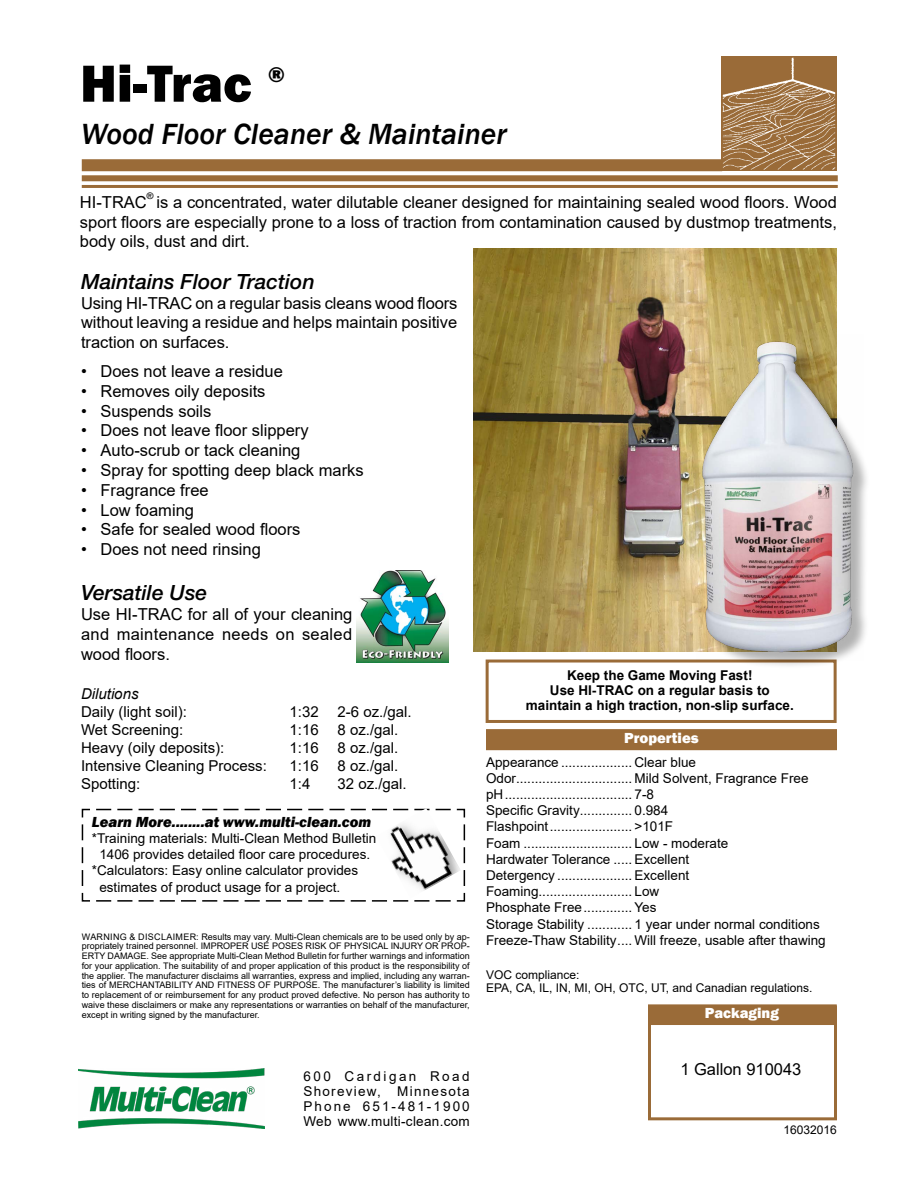
<style>
.page{position:relative;width:918px;height:1188px;background:#fff}
.page>*{position:absolute;margin:0;border:0;box-sizing:border-box;transform-origin:0 0}
.t1{font:800 54px "Franklin Gothic";color:#000}
.t2{font:italic 500 30px "Franklin Gothic";color:#000}
.t3{font:italic 500 21px "Helvetica Neue";color:#000}
.t4{font:700 21px "Stone Sans";color:#000}
.t5{font:16.5px/19.8px "Arial";color:#000;text-align:justify}
.t6{font:15px "Arial";color:#000}
.t7{font:italic 800 15px "Franklin Gothic";color:#000}
.t8{font:800 15px "Franklin Gothic";color:#fff}
.t9{font:700 15px "Stone Sans";color:#fff}
.t10{font:italic 15px "Arial";color:#000}
.t11{font:13.5px/16.2px "Arial";color:#000}
.t12{font:700 13.5px/15px "Arial";color:#000;text-align:center}
.t13{font:12px/13.5px "Arial";color:#000}
.t14{font:9px/9.8px "Arial";color:#000;text-align:justify}
.t15{font:9px "Helvetica";color:#000}
</style>
<div class="page">
<svg style="left:81px;top:808px;width:385px;height:94px"></svg>
<img style="left:376px;top:808px;width:85px;height:90px">
<div style="left:648px;top:1006px;width:189px;height:114px;background:#fff;border:3px solid #9a6b38"></div>
<div style="left:648px;top:1004px;width:189px;height:21px;background:#9a6b38;border:3px solid #9a6b38"></div>
<div style="left:486px;top:729px;width:351px;height:21px;background:#9a6b38;border:2px solid #9a6b38"></div>
<div style="left:486px;top:660px;width:351px;height:63px;background:#fff;border:3px solid #9a6b38"></div>
<div style="left:82px;top:159px;width:640px;height:12px;background:#9a6b38"></div>
<div style="left:82px;top:175px;width:756px;height:6px;background:#9a6b38"></div>
<hr style="left:82px;top:185px;width:756px;height:3px;background:#9a6b38">
<img style="left:474px;top:248px;width:363px;height:403px">
<img style="left:721px;top:56px;width:115px;height:115px">
<div style="left:705px;top:345px;width:165px;height:324px;background:#000;opacity:.3"></div>
<img style="left:697px;top:335px;width:166px;height:325px">
<img style="left:356px;top:570px;width:92px;height:92px">
<img style="left:79px;top:1068px;width:186px;height:60px">
<h1 class="t1" style="left:80px;top:49px;width:173px">Hi-Trac</h1>
<h3 class="t4" style="left:268px;top:61px;width:18px">®</h3>
<h2 class="t2" style="left:81px;top:115px;width:427px">Wood Floor Cleaner &amp; Maintainer</h2>
<p class="t15" style="left:147px;top:191px;width:8px">®</p>
<p class="t5" style="left:80px;top:192px;width:759px">HI-TRAC is a concentrated, water dilutable cleaner designed for maintaining sealed wood floors. Wood sport floors are especially prone to a loss of traction from contamination caused by dustmop treatments, body oils, dust and dirt.</p>
<h3 class="t3" style="left:81px;top:269px;width:235px">Maintains Floor Traction</h3>
<p class="t5" style="left:81px;top:293px;width:378px">Using HI-TRAC on a regular basis cleans wood floors without leaving a residue and helps maintain positive traction on surfaces.</p>
<p class="t5" style="left:81px;top:361px;width:204px">• Does not leave a residue</p>
<p class="t5" style="left:81px;top:381px;width:186px">• Removes oily deposits</p>
<p class="t5" style="left:81px;top:401px;width:132px">• Suspends soils</p>
<p class="t5" style="left:81px;top:421px;width:229px">• Does not leave floor slippery</p>
<p class="t5" style="left:81px;top:440px;width:221px">• Auto-scrub or tack cleaning</p>
<p class="t5" style="left:81px;top:460px;width:284px">• Spray for spotting deep black marks</p>
<p class="t5" style="left:81px;top:480px;width:129px">• Fragrance free</p>
<p class="t5" style="left:81px;top:500px;width:115px">• Low foaming</p>
<p class="t5" style="left:81px;top:520px;width:221px">• Safe for sealed wood floors</p>
<p class="t5" style="left:81px;top:539px;width:181px">• Does not need rinsing</p>
<h3 class="t3" style="left:81px;top:580px;width:128px">Versatile Use</h3>
<p class="t5" style="left:81px;top:604px;width:273px">Use HI-TRAC for all of your cleaning and maintenance needs on sealed wood floors.</p>
<p class="t10" style="left:81px;top:684px;width:59px">Dilutions</p>
<p class="t6" style="left:81px;top:701px;width:107px">Daily (light soil):</p>
<p class="t6" style="left:290px;top:701px;width:31px">1:32</p>
<p class="t6" style="left:338px;top:701px;width:76px">2-6 oz./gal.</p>
<p class="t6" style="left:81px;top:719px;width:104px">Wet Screening:</p>
<p class="t6" style="left:290px;top:719px;width:31px">1:16</p>
<p class="t6" style="left:338px;top:719px;width:62px">8 oz./gal.</p>
<p class="t6" style="left:81px;top:737px;width:145px">Heavy (oily deposits):</p>
<p class="t6" style="left:290px;top:737px;width:31px">1:16</p>
<p class="t6" style="left:338px;top:737px;width:62px">8 oz./gal.</p>
<p class="t6" style="left:81px;top:755px;width:187px">Intensive Cleaning Process:</p>
<p class="t6" style="left:290px;top:755px;width:31px">1:16</p>
<p class="t6" style="left:338px;top:755px;width:62px">8 oz./gal.</p>
<p class="t6" style="left:81px;top:773px;width:61px">Spotting:</p>
<p class="t6" style="left:290px;top:773px;width:22px">1:4</p>
<p class="t6" style="left:338px;top:773px;width:71px">32 oz./gal.</p>
<p class="t7" style="left:92px;top:812px;width:281px">Learn More........at www.multi-clean.com</p>
<p class="t11" style="left:92px;top:830px;width:286px">*Training materials: Multi-Clean Method Bulletin</p>
<p class="t11" style="left:99px;top:846px;width:272px">1406 provides detailed floor care procedures.</p>
<p class="t11" style="left:92px;top:863px;width:268px">*Calculators: Easy online calculator provides</p>
<p class="t11" style="left:99px;top:879px;width:242px">estimates of product usage for a project.</p>
<p class="t14" style="left:82px;top:932px;width:390px">WARNING &amp; DISCLAIMER: Results may vary. Multi-Clean chemicals are to be used only by ap&shy;propriately trained personnel. IMPROPER USE POSES RISK OF PHYSICAL INJURY OR PROP-ERTY DAMAGE. See appropriate Multi-Clean Method Bulletin for further warnings and information for your application. The suitability of and proper application of this product is the responsibility of the applier. The manufacturer disclaims all warranties, express and implied, including any warran&shy;ties of MERCHANTABILITY AND FITNESS OF PURPOSE. The manufacturer’s liability is limited to replacement of or reimbursement for any product proved defective. No person has authority to waive these disclaimers or make any representations or warranties on behalf of the manufacturer, except in writing signed by the manufacturer.</p>
<p class="t11" style="left:303px;top:1069px;width:168px;line-height:15px;text-align:justify">600 Cardigan Road Shoreview, Minnesota Phone 651-481-1900<br>Web www.multi-clean.com</p>
<p class="t12" style="left:526px;top:668px;width:269px">Keep the Game Moving Fast!<br>Use HI-TRAC on a regular basis to maintain a high traction, non-slip surface.</p>
<p class="t8" style="left:624px;top:728px;width:76px">Properties</p>
<p class="t11" style="left:486px;top:754px;width:341px">Appearance ................... Clear blue Odor............................... Mild Solvent, Fragrance Free pH.................................. 7-8<br>Specific Gravity.............. 0.984<br>Flashpoint...................... &gt;101F<br>Foam ............................. Low - moderate<br>Hardwater Tolerance ..... Excellent<br>Detergency .................... Excellent Foaming......................... Low<br>Phosphate Free............. Yes<br>Storage Stability ............ 1 year under normal conditions Freeze-Thaw Stability.... Will freeze, usable after thawing</p>
<p class="t13" style="left:486px;top:968px;width:328px">VOC compliance:<br>EPA, CA, IL, IN, MI, OH, OTC, UT, and Canadian regulations.</p>
<p class="t9" style="left:704px;top:1005px;width:81px">Packaging</p>
<p class="t5" style="left:680px;top:1059px;width:123px">1 Gallon 910043</p>
<p class="t13" style="left:784px;top:1123px;width:55px">16032016</p>
</div>
